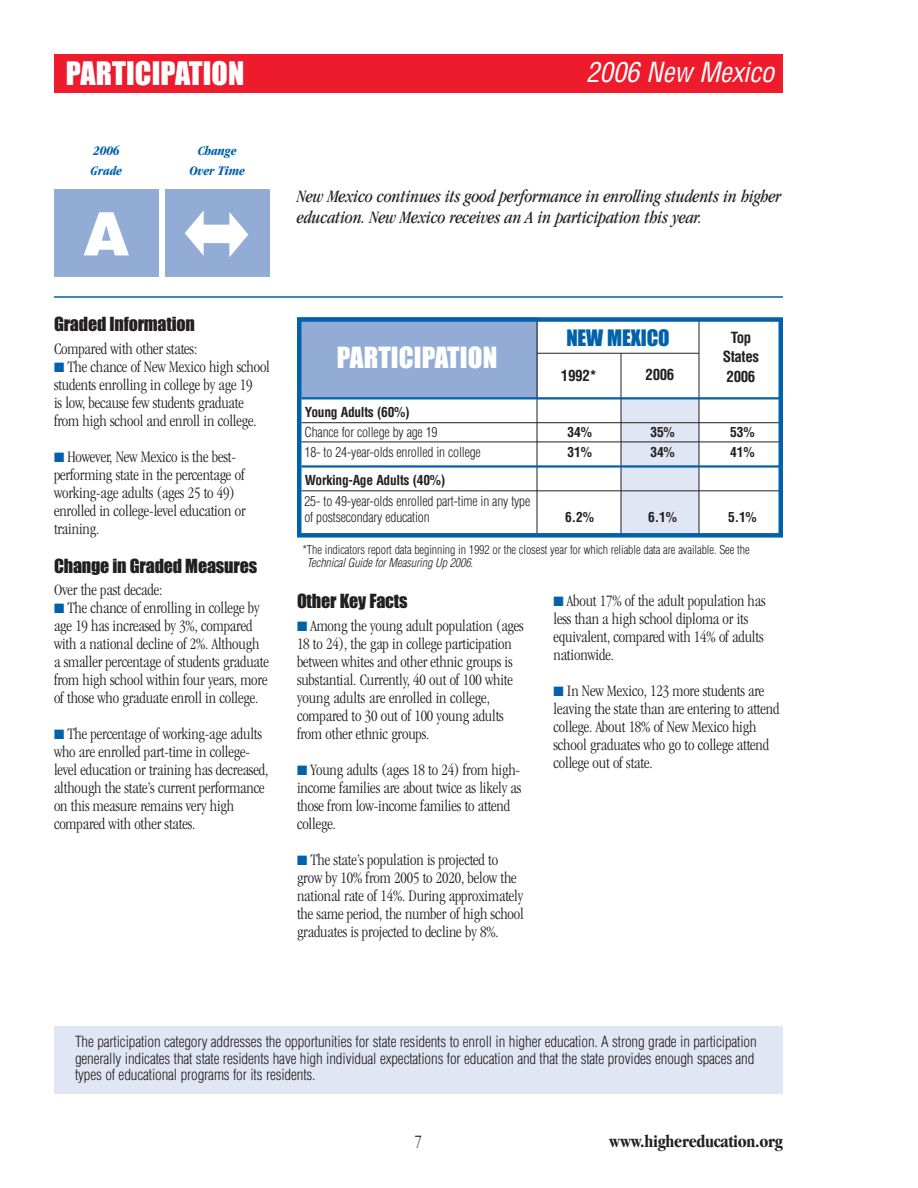
<style>
.page{position:relative;width:918px;height:1188px;background:#fff}
.page>*{position:absolute;margin:0;border:0;box-sizing:border-box;transform-origin:0 0}
.t1{font:900 60px "Helvetica";color:#fff}
.t2{font:30px "Impact";letter-spacing:.005em;color:#fff}
.t3{font:27px "Impact";letter-spacing:.005em;color:#fff}
.t4{font:italic condensed 27px "Helvetica";letter-spacing:-.01em;color:#fff}
.t5{font:21px "Impact";letter-spacing:-.005em;color:#0161aa}
.t6{font:italic condensed 18px/21px "Garamond";letter-spacing:-.01em;color:#231f20}
.t7{font:18px "Impact";letter-spacing:-.01em;color:#231f20}
.t8{font:700 condensed 18px "Garamond";letter-spacing:-.015em;color:#231f20}
.t9{font:300 condensed 18px "Garamond";color:#231f20}
.t10{font:300 condensed 16.5px/18px "Garamond";letter-spacing:-.01em;color:#231f20}
.t11{font:300 condensed 15px/16.5px "Helvetica";letter-spacing:-.01em;color:#231f20}
.t12{font:700 condensed 15px/19.5px "Helvetica";letter-spacing:-.025em;color:#231f20;text-align:center}
.t13{font:300 condensed 13.5px/16.2px "Helvetica";letter-spacing:-.015em;color:#231f20}
.t14{font:700 condensed 13.5px "Helvetica";letter-spacing:-.02em;color:#231f20}
.t15{font:italic 700 condensed 13.5px/19.5px "Garamond";letter-spacing:-.01em;color:#0161aa}
.t16{font:300 condensed 12px/13.5px "Helvetica";letter-spacing:-.01em;color:#231f20}
.s1{color:#0161aa}
.s2{font-style:italic}
</style>
<div class="page">
<div style="left:297px;top:317px;width:240px;height:81px;background:#93acd6"></div>
<hr style="left:537px;top:320px;width:1px;height:216px;background:#231f20">
<div style="left:54px;top:54px;width:729px;height:39px;background:#ee1b2c"></div>
<div style="left:621px;top:398px;width:78px;height:137px;background:#e0e6f3"></div>
<hr style="left:537px;top:353px;width:162px;height:1px;background:#231f20">
<hr style="left:699px;top:319px;width:1px;height:217px;background:#231f20">
<hr style="left:621px;top:353px;width:1px;height:182px;background:#231f20">
<hr style="left:301px;top:397px;width:480px;height:2px;background:#0161aa">
<hr style="left:301px;top:422px;width:480px;height:1px;background:#231f20">
<hr style="left:301px;top:442px;width:480px;height:1px;background:#231f20">
<hr style="left:301px;top:465px;width:480px;height:3px;background:#0161aa">
<hr style="left:301px;top:491px;width:480px;height:1px;background:#231f20">
<div style="left:54px;top:1026px;width:729px;height:68px;background:#e0e6f3"></div>
<div style="left:297px;top:317px;width:486px;height:221px;border:4px solid #0161aa"></div>
<hr style="left:54px;top:296px;width:729px;height:2px;background:#0161aa">
<div style="left:165px;top:189px;width:105px;height:88px;background:#93acd6"></div>
<svg style="left:185px;top:210px;width:63px;height:47px"></svg>
<div style="left:54px;top:189px;width:105px;height:87px;background:#93acd6"></div>
<h2 class="t2" style="left:66px;top:64px;width:180px">PARTICIPATION</h2>
<h3 class="t4" style="left:586px;top:62px;width:189px">2006 New Mexico</h3>
<p class="t15" style="left:91px;top:142px;width:33px">2006<br>Grade</p>
<p class="t15" style="left:190px;top:143px;width:57px;text-align:center">Change<br>Over Time</p>
<h1 class="t1" style="left:83px;top:212px;width:48px">A</h1>
<p class="t7" style="left:54px;top:319px;width:142px">Graded Information</p>
<p class="t10" style="left:54px;top:341px;width:145px">Compared with other states:</p>
<p class="t10" style="left:54px;top:359px;width:217px"><span class="s1">■</span> The chance of New Mexico high school students enrolling in college by age 19<br>is low, because few students graduate from high school and enroll in college.</p>
<p class="t10" style="left:54px;top:449px;width:193px"><span class="s1">■</span> However, New Mexico is the best&shy;performing state in the percentage of working-age adults (ages 25 to 49) enrolled in college-level education or training.</p>
<p class="t7" style="left:54px;top:560px;width:205px">Change in Graded Measures</p>
<p class="t10" style="left:54px;top:582px;width:110px">Over the past decade:</p>
<p class="t10" style="left:54px;top:600px;width:216px"><span class="s1">■</span> The chance of enrolling in college by age 19 has increased by 3%, compared with a national decline of 2%. Although a smaller percentage of students graduate from high school within four years, more of those who graduate enroll in college.</p>
<p class="t10" style="left:54px;top:726px;width:216px"><span class="s1">■</span> The percentage of working-age adults who are enrolled part-time in college&shy;level education or training has decreased, although the state’s current performance on this measure remains very high compared with other states.</p>
<p class="t6" style="left:297px;top:187px;width:486px">New Mexico continues its good performance in enrolling students in higher education. New Mexico receives an A in participation this year.</p>
<h3 class="t3" style="left:337px;top:349px;width:162px">PARTICIPATION</h3>
<p class="t5" style="left:566px;top:331px;width:105px">NEW MEXICO</p>
<p class="t12" style="left:723px;top:329px;width:38px">Top<br>States</p>
<p class="t12" style="left:561px;top:367px;width:37px">1992*</p>
<p class="t12" style="left:646px;top:367px;width:30px">2006</p>
<p class="t12" style="left:727px;top:368px;width:30px">2006</p>
<p class="t14" style="left:305px;top:407px;width:106px">Young Adults (60%)</p>
<p class="t13" style="left:304px;top:426px;width:135px">Chance for college by age 19</p>
<p class="t14" style="left:567px;top:427px;width:26px">34%</p>
<p class="t14" style="left:650px;top:427px;width:26px">35%</p>
<p class="t14" style="left:730px;top:427px;width:26px">53%</p>
<p class="t13" style="left:305px;top:445px;width:178px">18- to 24-year-olds enrolled in college</p>
<p class="t14" style="left:567px;top:447px;width:26px">31%</p>
<p class="t14" style="left:650px;top:447px;width:26px">34%</p>
<p class="t14" style="left:730px;top:447px;width:26px">41%</p>
<p class="t14" style="left:305px;top:475px;width:142px">Working-Age Adults (40%)</p>
<p class="t13" style="left:304px;top:494px;width:227px">25- to 49-year-olds enrolled part-time in any type of postsecondary education</p>
<p class="t14" style="left:565px;top:512px;width:30px">6.2%</p>
<p class="t14" style="left:648px;top:512px;width:30px">6.1%</p>
<p class="t14" style="left:728px;top:512px;width:30px">5.1%</p>
<p class="t16" style="left:307px;top:543px;width:444px;text-indent:-4px">*The indicators report data beginning in 1992 or the closest year for which reliable data are available. See the<br><span class="s2">Technical Guide for Measuring Up 2006</span>.</p>
<p class="t7" style="left:297px;top:595px;width:112px">Other Key Facts</p>
<p class="t10" style="left:297px;top:618px;width:228px"><span class="s1">■</span> Among the young adult population (ages 18 to 24), the gap in college participation between whites and other ethnic groups is substantial. Currently, 40 out of 100 white young adults are enrolled in college, compared to 30 out of 100 young adults from other ethnic groups.</p>
<p class="t10" style="left:297px;top:762px;width:226px"><span class="s1">■</span> Young adults (ages 18 to 24) from high&shy;income families are about twice as likely as those from low-income families to attend college.</p>
<p class="t10" style="left:297px;top:852px;width:228px"><span class="s1">■</span> The state’s population is projected to grow by 10% from 2005 to 2020, below the national rate of 14%. During approximately the same period, the number of high school graduates is projected to decline by 8%.</p>
<p class="t10" style="left:554px;top:593px;width:214px"><span class="s1">■</span> About 17% of the adult population has less than a high school diploma or its equivalent, compared with 14% of adults nationwide.</p>
<p class="t10" style="left:554px;top:683px;width:227px"><span class="s1">■</span> In New Mexico, 123 more students are leaving the state than are entering to attend college. About 18% of New Mexico high school graduates who go to college attend college out of state.</p>
<p class="t11" style="left:75px;top:1035px;width:683px">The participation category addresses the opportunities for state residents to enroll in higher education. A strong grade in participation generally indicates that state residents have high individual expectations for education and that the state provides enough spaces and types of educational programs for its residents.</p>
<p class="t9" style="left:415px;top:1134px;width:9px">7</p>
<p class="t8" style="left:609px;top:1134px;width:175px">www.highereducation.org</p>
</div>
